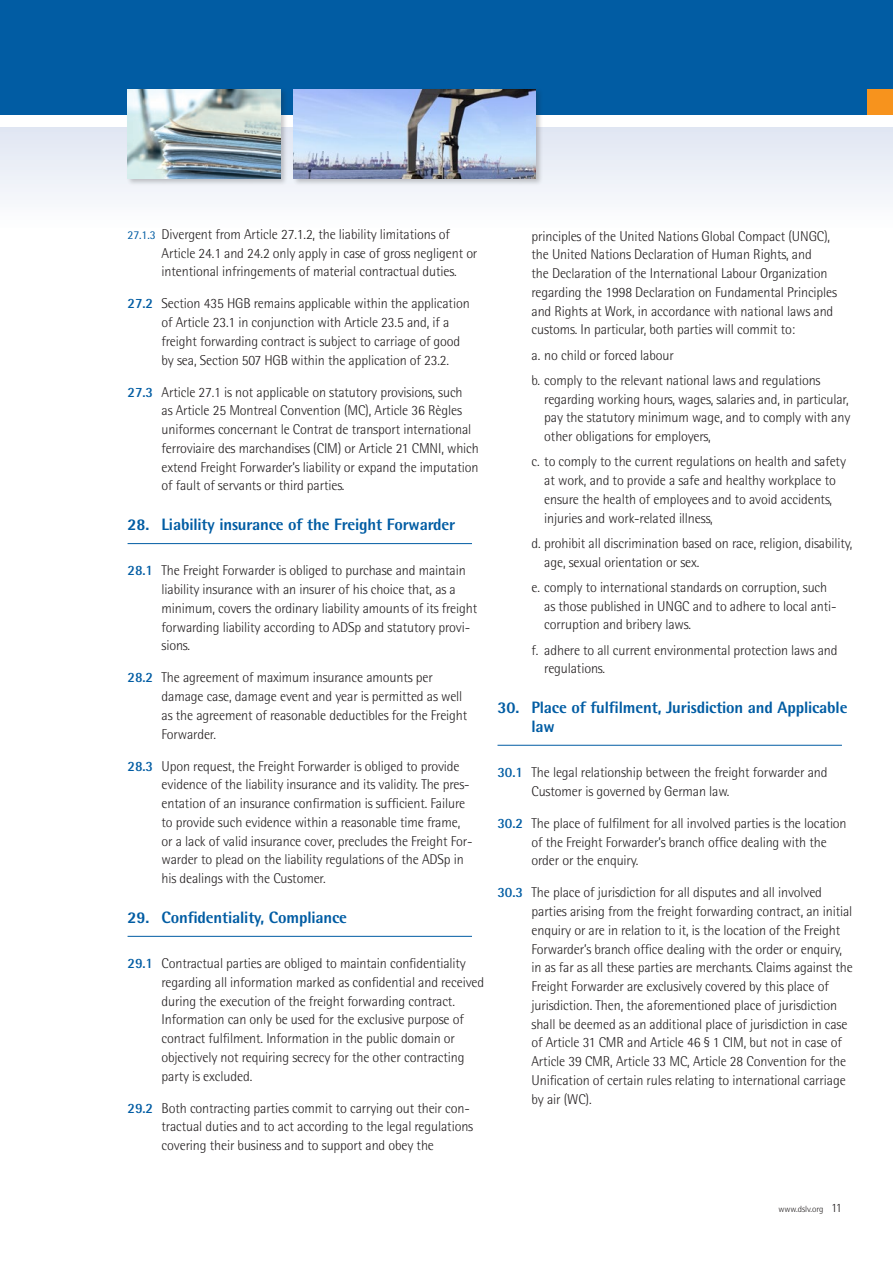
<style>
.page{position:relative;width:893px;height:1263px;background:#fff}
.page>*{position:absolute;margin:0;border:0;box-sizing:border-box;transform-origin:0 0}
.t1{font:800 16.5px/18.8px "Rotis Semi Sans";letter-spacing:-.01em;color:#015ca3}
.t2{font:300 14.25px/18.8px "Rotis Semi Sans";letter-spacing:-.01em;color:#231f20}
.t3{font:300 9px "Rotis Semi Sans";color:#231f20}
.s1{font-weight:400;font-size:12px;color:#015ca3}
.s2{font-weight:700;color:#015ca3}
.s3{font-size:12.75px}
</style>
<div class="page">
<div style="left:0;top:0;width:893px;height:115px;background:#015ca3"></div>
<div style="left:0;top:128px;width:893px;height:102px;background:linear-gradient(to bottom,#e0e6f2,#fefefe)"></div>
<div style="left:867px;top:89px;width:26px;height:26px;background:#f7931d"></div>
<div style="left:292px;top:88px;width:251px;height:98px;background:#231f20;opacity:.25"></div>
<img style="left:293px;top:89px;width:243px;height:90px">
<div style="left:126px;top:88px;width:162px;height:98px;background:#231f20;opacity:.25"></div>
<img style="left:128px;top:89px;width:153px;height:90px">
<hr style="left:128px;top:543px;width:344px;height:1px;background:#015ca3">
<hr style="left:128px;top:936px;width:344px;height:1px;background:#015ca3">
<hr style="left:497px;top:745px;width:345px;height:1px;background:#015ca3">
<p class="t2" style="left:162px;top:225px;width:317px;text-indent:-34px"><span class="s1">27.1.3</span> Divergent from Article 27.1.2, the liability limitations of<br>Article 24.1 and 24.2 only apply in case of gross negligent or intentional infringements of material contractual duties.</p>
<p class="t2" style="left:162px;top:294px;width:310px;text-indent:-34px"><span class="s2">27.2</span> Section 435 HGB remains applicable within the application of Article 23.1 in conjunction with Article 23.5 and, if a freight forwarding contract is subject to carriage of good by sea, Section 507 HGB within the application of 23.2.</p>
<p class="t2" style="left:162px;top:382px;width:319px;text-indent:-34px"><span class="s2">27.3</span> Article 27.1 is not applicable on statutory provisions, such<br>as Article 25 Montreal Convention (MC), Article 36 Règles uniformes concernant le Contrat de transport international ferroviaire des marchandises (CIM) or Article 21 CMNI, which extend Freight Forwarder’s liability or expand the imputation of fault of servants or third parties.</p>
<p class="t1" style="left:128px;top:515px;width:329px">28. Liability insurance of the Freight Forwarder</p>
<p class="t2" style="left:162px;top:561px;width:317px;text-indent:-34px"><span class="s2">28.1</span> The Freight Forwarder is obliged to purchase and maintain liability insurance with an insurer of his choice that, as a minimum, covers the ordinary liability amounts of its freight forwarding liability according to ADSp and statutory provi&shy;sions.</p>
<p class="t2" style="left:162px;top:668px;width:307px;text-indent:-34px"><span class="s2">28.2</span> The agreement of maximum insurance amounts per damage case, damage event and year is permitted as well as the agreement of reasonable deductibles for the Freight Forwarder.</p>
<p class="t2" style="left:162px;top:756px;width:312px;text-indent:-34px"><span class="s2">28.3</span> Upon request, the Freight Forwarder is obliged to provide evidence of the liability insurance and its validity. The pres&shy;entation of an insurance confirmation is sufficient. Failure to provide such evidence within a reasonable time frame, or a lack of valid insurance cover, precludes the Freight For&shy;warder to plead on the liability regulations of the ADSp in his dealings with the Customer.</p>
<p class="t1" style="left:128px;top:908px;width:221px">29. Confidentiality, Compliance</p>
<p class="t2" style="left:162px;top:954px;width:324px;text-indent:-34px"><span class="s2">29.1</span> Contractual parties are obliged to maintain confidentiality regarding all information marked as confidential and received during the execution of the freight forwarding contract.<br>Information can only be used for the exclusive purpose of contract fulfilment. Information in the public domain or objectively not requiring secrecy for the other contracting party is excluded.</p>
<p class="t2" style="left:162px;top:1098px;width:313px;text-indent:-34px"><span class="s2">29.2</span> Both contracting parties commit to carrying out their con&shy;tractual duties and to act according to the legal regulations covering their business and to support and obey the</p>
<p class="t2" style="left:531px;top:226px;width:307px">principles of the United Nations Global Compact (UNGC), the United Nations Declaration of Human Rights, and<br>the Declaration of the International Labour Organization regarding the 1998 Declaration on Fundamental Principles and Rights at Work, in accordance with national laws and customs. In particular, both parties will commit to:</p>
<p class="t2" style="left:531px;top:342px;width:290px;line-height:25.2px">a. no child or forced labour<br>b. comply to the relevant national laws and regulations</p>
<p class="t2" style="left:544px;top:389px;width:308px;text-align:justify">regarding working hours, wages, salaries and, in particular, pay the statutory minimum wage, and to comply with any other obligations for employers,</p>
<p class="t2" style="left:544px;top:452px;width:303px;text-indent:-13px">c. to comply to the current regulations on health and safety at work, and to provide a safe and healthy workplace to ensure the health of employees and to avoid accidents, injuries and work-related illness,</p>
<p class="t2" style="left:544px;top:534px;width:310px;text-indent:-13px">d. prohibit all discrimination based on race, religion, disability, age, sexual orientation or sex.</p>
<p class="t2" style="left:544px;top:578px;width:294px;text-indent:-13px">e. comply to international standards on corruption, such as those published in UNGC and to adhere to local anti&shy;corruption and bribery laws.</p>
<p class="t2" style="left:544px;top:640px;width:295px;text-indent:-13px">f. adhere to all current environmental protection laws and regulations.</p>
<p class="t1" style="left:531px;top:698px;width:318px;text-indent:-34px">30. Place of fulfilment, Jurisdiction and Applicable law</p>
<p class="t2" style="left:531px;top:763px;width:297px;text-indent:-34px"><span class="s2">30.1</span> The legal relationship between the freight forwarder and<br>Customer is governed by German law.</p>
<p class="t2" style="left:531px;top:813px;width:317px;text-indent:-34px"><span class="s2">30.2</span> The place of fulfilment for all involved parties is the location of the Freight Forwarder’s branch office dealing with the order or the enquiry.</p>
<p class="t2" style="left:531px;top:883px;width:323px;text-indent:-34px"><span class="s2">30.3</span> The place of jurisdiction for all disputes and all involved parties arising from the freight forwarding contract, an initial enquiry or are in relation to it, is the location of the Freight Forwarder’s branch office dealing with the order or enquiry, in as far as all these parties are merchants. Claims against the Freight Forwarder are exclusively covered by this place of jurisdiction. Then, the aforementioned place of jurisdiction shall be deemed as an additional place of jurisdiction in case of Article 31 CMR and Article 46 § 1 CIM, but not in case of Article 39 CMR, Article 33 MC, Article 28 Convention for the Unification of certain rules relating to international carriage by air (WC).</p>
<p class="t3" style="left:778px;top:1204px;width:65px">www.dslv.org <span class="s3">11</span></p>
</div>
